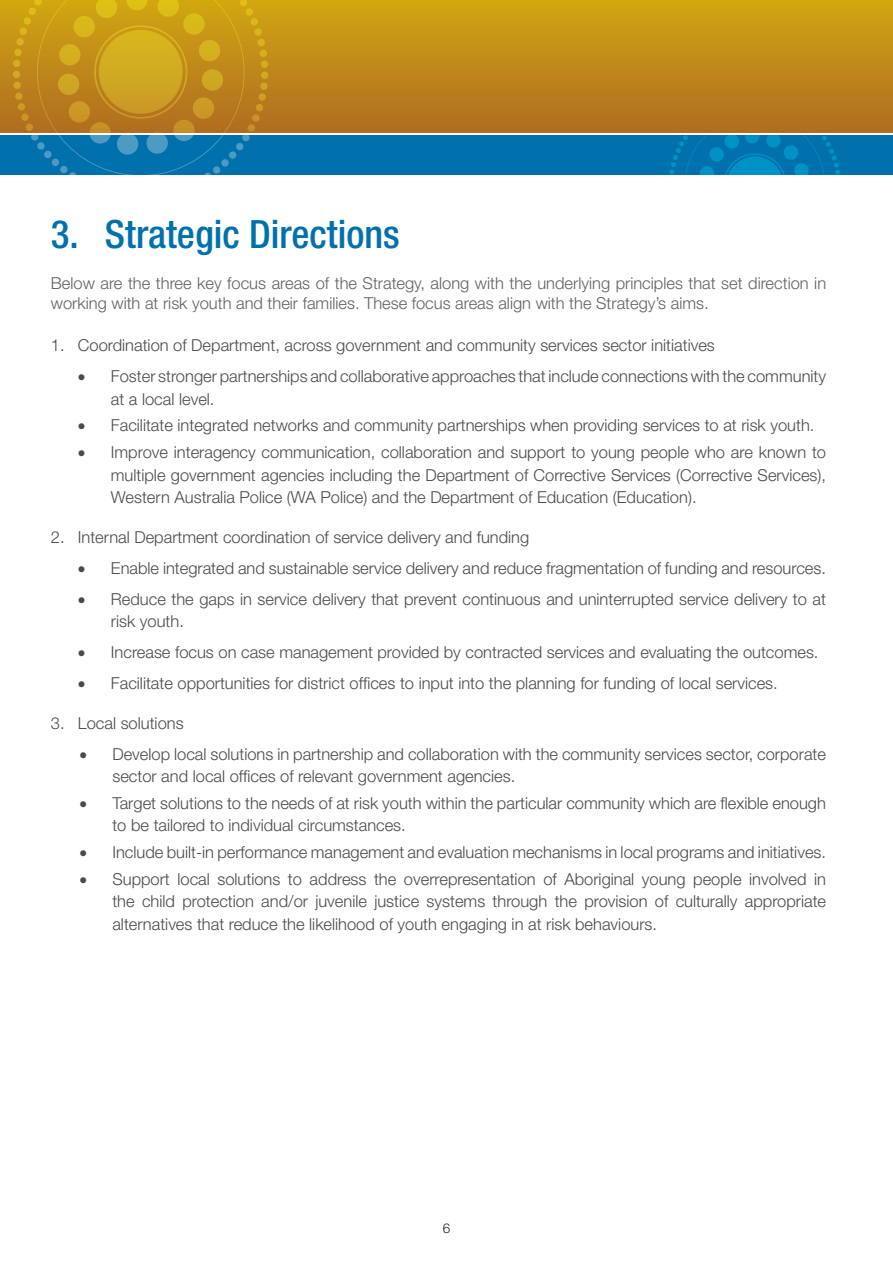
<style>
.page{position:relative;width:893px;height:1263px;background:#fff}
.page>*{position:absolute;margin:0;border:0;box-sizing:border-box;transform-origin:0 0}
.t1{font:500 condensed 39px "Helvetica Neue LT Pro";color:#0071ad}
.t2{font:300 16.5px/22.5px "Helvetica Neue LT Pro";color:#494a4b}
.t3{font:300 16.5px/19.8px "Helvetica Neue LT Pro";color:#616164}
.t4{font:300 13.5px "Helvetica Neue LT Pro";color:#231f20}
</style>
<div class="page">
<div style="left:0;top:0;width:893px;height:133px;background:linear-gradient(to bottom,#d1a712,#af6c21)"></div>
<div style="left:259px;top:49px;width:8px;height:8px;background:#d4af20;border-radius:50%"></div>
<div style="left:261px;top:60px;width:7px;height:8px;background:#d2ac21;border-radius:50%"></div>
<div style="left:261px;top:71px;width:7px;height:8px;background:#d0a923;border-radius:50%"></div>
<svg style="left:260px;top:82px;width:8px;height:8px"></svg>
<div style="left:258px;top:93px;width:8px;height:8px;background:#c59222;border-radius:3px"></div>
<div style="left:15px;top:92px;width:8px;height:8px;background:#c69422;border-radius:3px"></div>
<svg style="left:13px;top:81px;width:8px;height:8px"></svg>
<div style="left:13px;top:71px;width:7px;height:7px;background:#d1a923;border-radius:50%"></div>
<div style="left:13px;top:60px;width:8px;height:7px;background:#d2ac21;border-radius:50%"></div>
<div style="left:14px;top:49px;width:8px;height:7px;background:#d4af20;border-radius:50%"></div>
<svg style="left:16px;top:0;width:249px;height:133px;background:#c6941b"></svg>
<div style="left:0;top:135px;width:893px;height:40px;background:#0071ad"></div>
<svg style="left:669px;top:135px;width:171px;height:40px"></svg>
<h1 class="t1" style="left:51px;top:211px;width:350px">3. Strategic Directions</h1>
<p class="t3" style="left:51px;top:273px;width:777px">Below are the three key focus areas of the Strategy, along with the underlying principles that set direction in working with at risk youth and their families. These focus areas align with the Strategy’s aims.</p>
<p class="t2" style="left:51px;top:333px;width:665px">1. Coordination of Department, across government and community services sector initiatives</p>
<p class="t2" style="left:111px;top:364px;width:717px;text-indent:-33px">• Foster stronger partnerships and collaborative approaches that include connections with the community at a local level.</p>
<p class="t2" style="left:78px;top:414px;width:738px">• Facilitate integrated networks and community partnerships when providing services to at risk youth.</p>
<p class="t2" style="left:111px;top:440px;width:717px;text-align:justify;text-indent:-33px">• Improve interagency communication, collaboration and support to young people who are known to multiple government agencies including the Department of Corrective Services (Corrective Services), Western Australia Police (WA Police) and the Department of Education (Education).</p>
<p class="t2" style="left:51px;top:525px;width:480px">2. Internal Department coordination of service delivery and funding</p>
<p class="t2" style="left:78px;top:556px;width:750px">• Enable integrated and sustainable service delivery and reduce fragmentation of funding and resources.</p>
<p class="t2" style="left:111px;top:587px;width:717px;text-indent:-33px">• Reduce the gaps in service delivery that prevent continuous and uninterrupted service delivery to at risk youth.</p>
<p class="t2" style="left:78px;top:641px;width:742px">• Increase focus on case management provided by contracted services and evaluating the outcomes.</p>
<p class="t2" style="left:78px;top:672px;width:701px">• Facilitate opportunities for district offices to input into the planning for funding of local services.</p>
<p class="t2" style="left:51px;top:711px;width:134px">3. Local solutions</p>
<p class="t2" style="left:112px;top:742px;width:715px;text-indent:-33px">• Develop local solutions in partnership and collaboration with the community services sector, corporate sector and local offices of relevant government agencies.</p>
<p class="t2" style="left:112px;top:791px;width:715px;text-indent:-33px">• Target solutions to the needs of at risk youth within the particular community which are flexible enough to be tailored to individual circumstances.</p>
<p class="t2" style="left:79px;top:841px;width:748px">• Include built-in performance management and evaluation mechanisms in local programs and initiatives.</p>
<p class="t2" style="left:112px;top:867px;width:715px;text-align:justify;text-indent:-33px">• Support local solutions to address the overrepresentation of Aboriginal young people involved in the child protection and/or juvenile justice systems through the provision of culturally appropriate alternatives that reduce the likelihood of youth engaging in at risk behaviours.</p>
<p class="t4" style="left:443px;top:1220px;width:9px">6</p>
</div>
